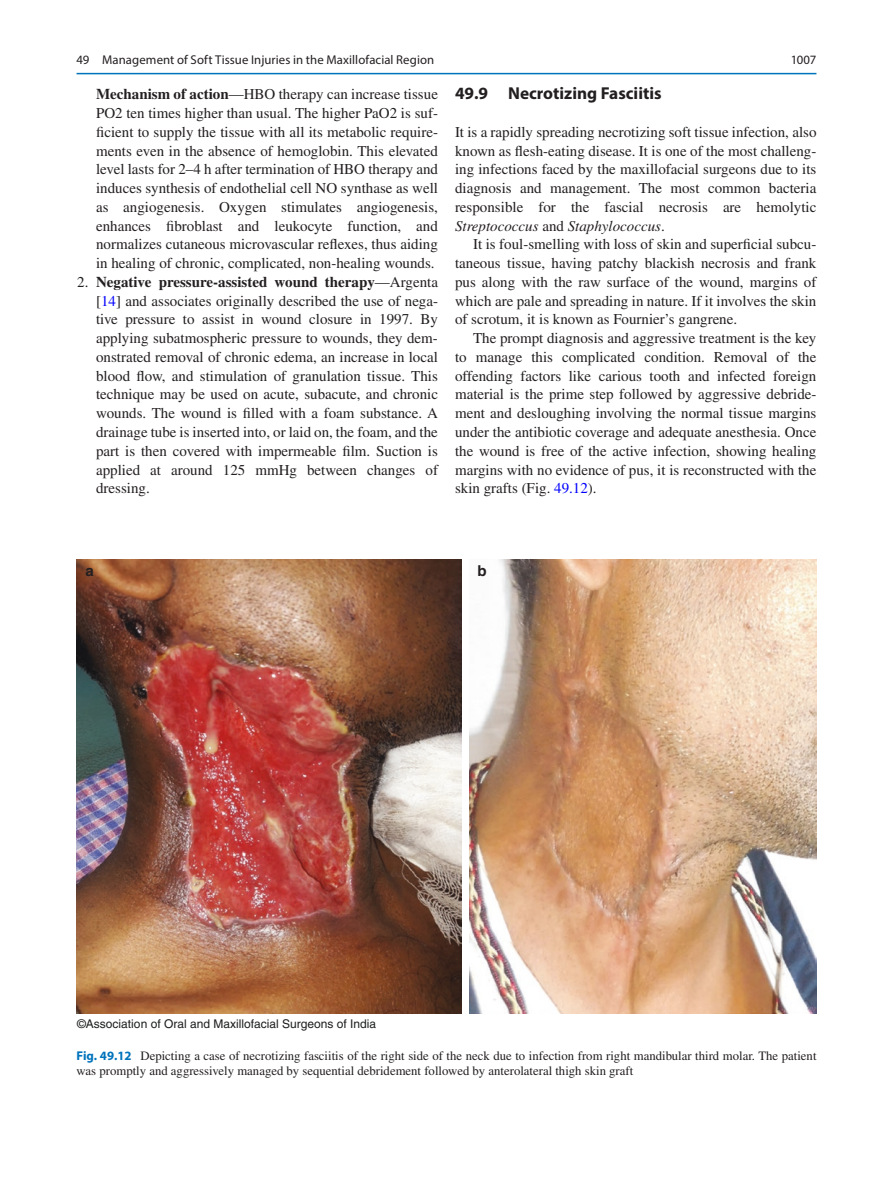
<style>
.page{position:relative;width:893px;height:1187px;background:#fff}
.page>*{position:absolute;margin:0;border:0;box-sizing:border-box;transform-origin:0 0}
.t1{font:700 17.25px "Myriad Pro";color:#231f20}
.t2{font:15px/18.8px "Times LT Std";color:#231f20;text-align:justify}
.t3{font:700 15px "Helvetica";color:#231f20}
.t4{font:12.75px/15px "Times LT Std";color:#231f20}
.t5{font:12.75px "Myriad Pro Regular 3";letter-spacing:.005em;color:#231f20}
.t6{font:12.75px "Myriad Pro";color:#231f20}
.t7{font:12px "Helvetica 2";color:#1d1e1f}
.s1{font-weight:700}
.s2{color:#00f}
.s3{font-style:italic}
.s4{font-family:"Myriad Pro";font-weight:700;color:#0073bc}
</style>
<div class="page">
<img style="left:469px;top:560px;width:347px;height:453px">
<img style="left:77px;top:560px;width:384px;height:453px">
<hr style="left:77px;top:73px;width:739px;height:1px;background:#0073bc">
<p class="t5" style="left:77px;top:52px;width:359px">49 Management of Soft Tissue Injuries in the Maxillofacial Region</p>
<p class="t2" style="left:96px;top:85px;width:343px"><span class="s1">Mechanism of action</span>—HBO therapy can increase tissue PO2 ten times higher than usual. The higher PaO2 is suf&shy;ficient to supply the tissue with all its metabolic require&shy;ments even in the absence of hemoglobin. This elevated level lasts for 2–4 h after termination of HBO therapy and induces synthesis of endothelial cell NO synthase as well as angiogenesis. Oxygen stimulates angiogenesis, enhances fibroblast and leukocyte function, and normalizes cutaneous microvascular reflexes, thus aiding in healing of chronic, complicated, non-healing wounds.</p>
<p class="t2" style="left:96px;top:272px;width:343px;text-indent:-19px">2. <span class="s1">Negative pressure-assisted wound therapy</span>—Argenta [<span class="s2">14</span>] and associates originally described the use of nega&shy;tive pressure to assist in wound closure in 1997. By applying subatmospheric pressure to wounds, they dem&shy;onstrated removal of chronic edema, an increase in local blood flow, and stimulation of granulation tissue. This technique may be used on acute, subacute, and chronic wounds. The wound is filled with a foam substance. A drainage tube is inserted into, or laid on, the foam, and the part is then covered with impermeable film. Suction is applied at around 125 mmHg between changes of dressing.</p>
<p class="t6" style="left:791px;top:52px;width:27px">1007</p>
<p class="t1" style="left:455px;top:82px;width:208px">49.9 Necrotizing Fasciitis</p>
<p class="t2" style="left:455px;top:122px;width:363px">It is a rapidly spreading necrotizing soft tissue infection, also known as flesh-eating disease. It is one of the most challeng&shy;ing infections faced by the maxillofacial surgeons due to its diagnosis and management. The most common bacteria responsible for the fascial necrosis are hemolytic <span class="s3">Streptococcus</span> and <span class="s3">Staphylococcus</span>.</p>
<p class="t2" style="left:455px;top:235px;width:363px;text-indent:18px">It is foul-smelling with loss of skin and superficial subcu&shy;taneous tissue, having patchy blackish necrosis and frank pus along with the raw surface of the wound, margins of which are pale and spreading in nature. If it involves the skin of scrotum, it is known as Fournier’s gangrene.</p>
<p class="t2" style="left:455px;top:329px;width:363px;text-indent:18px">The prompt diagnosis and aggressive treatment is the key to manage this complicated condition. Removal of the offending factors like carious tooth and infected foreign material is the prime step followed by aggressive debride&shy;ment and desloughing involving the normal tissue margins under the antibiotic coverage and adequate anesthesia. Once the wound is free of the active infection, showing healing margins with no evidence of pus, it is reconstructed with the skin grafts (Fig. <span class="s2">49.12</span>).</p>
<p class="t3" style="left:85px;top:561px;width:10px">a</p>
<p class="t3" style="left:477px;top:561px;width:11px">b</p>
<p class="t7" style="left:77px;top:1017px;width:300px">©Association of Oral and Maxillofacial Surgeons of India</p>
<p class="t4" style="left:77px;top:1047px;width:741px"><span class="s4">Fig. 49.12</span> Depicting a case of necrotizing fasciitis of the right side of the neck due to infection from right mandibular third molar. The patient was promptly and aggressively managed by sequential debridement followed by anterolateral thigh skin graft</p>
</div>
